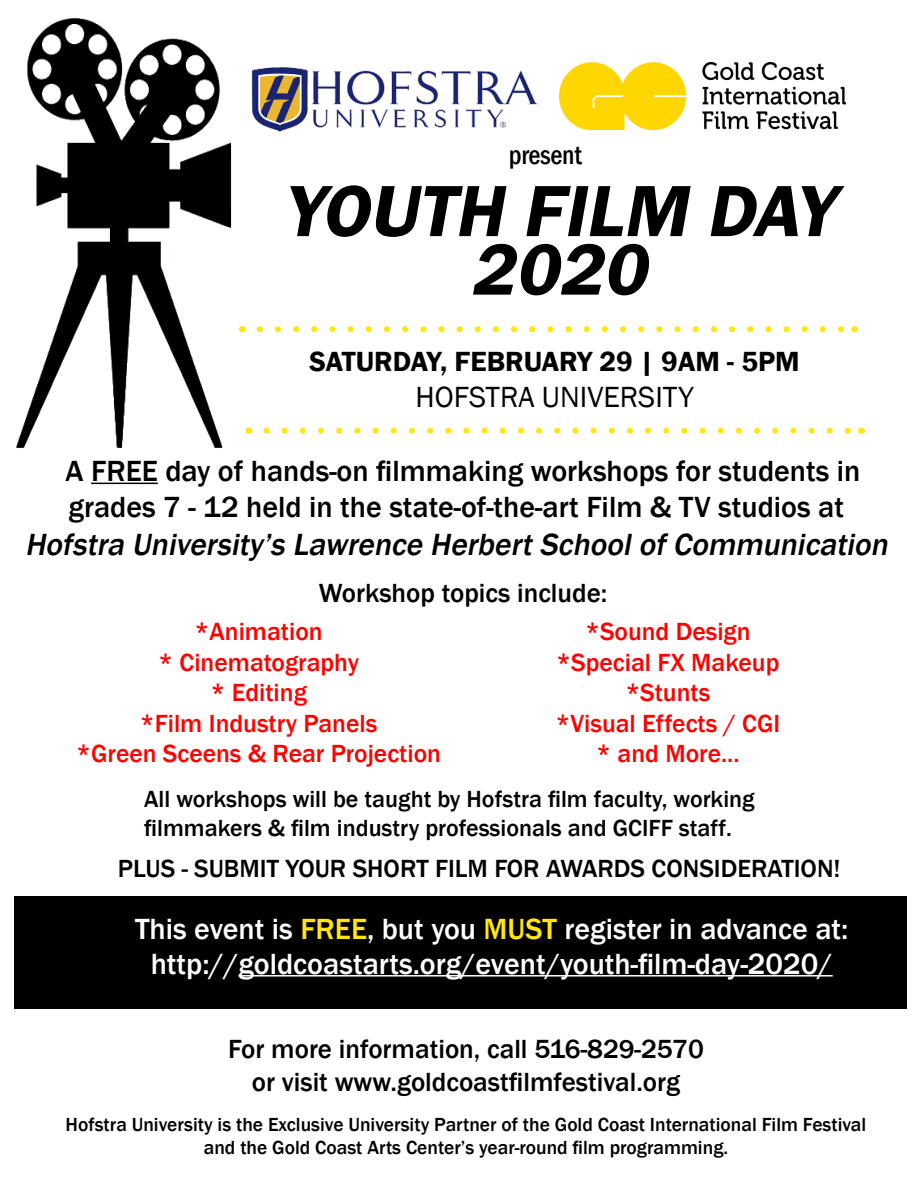
<style>
.page{position:relative;width:918px;height:1188px;background:#fff}
.page>*{position:absolute;margin:0;border:0;box-sizing:border-box;transform-origin:0 0}
.t1{font:italic 600 75px "Franklin Gothic";color:#000}
.t2{font:italic 500 31.5px "Franklin Gothic";color:#000}
.t3{font:500 30px/36px "Franklin Gothic";color:#000}
.t4{font:500 30px/34.5px "Franklin Gothic";color:#fff;text-align:center}
.t5{font:30px "Franklin Gothic";color:#000}
.t6{font:600 28.5px "Franklin Gothic";color:#000}
.t7{font:500 27px "Franklin Gothic";color:#000}
.t8{font:500 condensed 27px "Franklin Gothic";letter-spacing:-.01em;color:#000}
.t9{font:500 25.5px/30.6px "Franklin Gothic";color:#f00;text-align:center}
.t10{font:500 25.5px "Franklin Gothic";color:#000}
.t11{font:500 24px "Franklin Gothic";color:#000}
.t12{font:500 19.5px/23.4px "Franklin Gothic";color:#000;text-align:center}
.s1{color:#ffe60b}
</style>
<div class="page">
<div style="left:14px;top:896px;width:892px;height:113px;background:#000"></div>
<hr style="left:91px;top:483px;width:67px;height:1px;background:#000">
<hr style="left:238px;top:975px;width:595px;height:2px;background:#fff">
<img style="left:16px;top:18px;width:228px;height:430px">
<img style="left:251px;top:67px;width:287px;height:65px">
<img style="left:560px;top:63px;width:286px;height:66px">
<svg style="left:260px;top:326px;width:584px;height:6px"></svg>
<svg style="left:267px;top:428px;width:584px;height:6px"></svg>
<p class="t8" style="left:509px;top:137px;width:74px">present</p>
<p class="t1" style="left:283px;top:165px;width:568px">YOUTH FILM DAY</p>
<p class="t1" style="left:471px;top:223px;width:194px">2020</p>
<p class="t6" style="left:310px;top:344px;width:492px">SATURDAY, FEBRUARY 29 | 9AM - 5PM</p>
<p class="t5" style="left:416px;top:378px;width:280px">HOFSTRA UNIVERSITY</p>
<p class="t3" style="left:66px;top:453px;width:797px">A FREE day of hands-on filmmaking workshops for students in grades 7 - 12 held in the state-of-the-art Film &amp; TV studios at</p>
<p class="t2" style="left:25px;top:525px;width:871px">Hofstra University’s Lawrence HerbertSchoolofCommunication</p>
<p class="t7" style="left:319px;top:577px;width:290px">Workshop topics include:</p>
<p class="t9" style="left:195px;top:616px;width:130px">*Animation</p>
<p class="t9" style="left:158px;top:647px;width:202px">* Cinematography</p>
<p class="t9" style="left:140px;top:678px;width:239px">* Editing<br>*Film Industry Panels</p>
<p class="t9" style="left:76px;top:739px;width:366px">*Green Sceens &amp; Rear Projection</p>
<p class="t9" style="left:585px;top:616px;width:167px">*Sound Design</p>
<p class="t9" style="left:556px;top:647px;width:225px">*Special FX Makeup</p>
<p class="t9" style="left:625px;top:678px;width:87px">*Stunts</p>
<p class="t9" style="left:555px;top:709px;width:226px;line-height:30px">*Visual Effects / CGI * and More...</p>
<p class="t11" style="left:144px;top:784px;width:612px">All workshops will be taught by Hofstra film faculty, working</p>
<p class="t11" style="left:144px;top:813px;width:589px">filmmakers &amp; film industry professionals and GCIFF staff.</p>
<p class="t10" style="left:118px;top:853px;width:724px">PLUS - SUBMIT YOUR SHORT FILM FOR AWARDS CONSIDERATION!</p>
<p class="t4" style="left:135px;top:912px;width:715px">This event is <span class="s1">FREE</span>, but you <span class="s1">MUST</span> register in advance at: http://goldcoastarts.org/event/youth-film-day-2020/</p>
<p class="t7" style="left:228px;top:1033px;width:477px">For more information, call 516-829-2570</p>
<p class="t7" style="left:252px;top:1065px;width:430px">or visit www.goldcoastfilmfestival.org</p>
<p class="t12" style="left:66px;top:1113px;width:802px">Hofstra University is the Exclusive University Partner of the Gold Coast International Film Festival and the Gold Coast Arts Center’s year-round film programming.</p>
</div>
